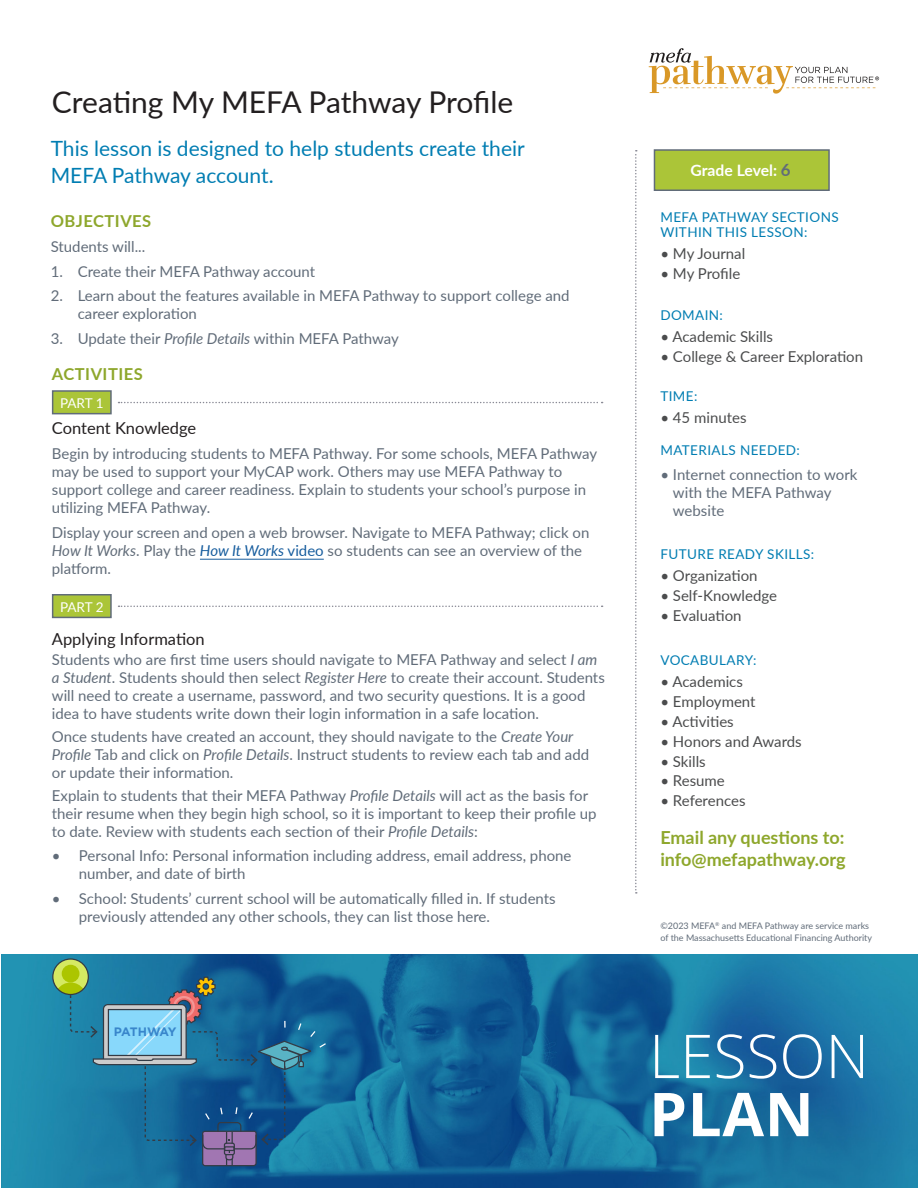
<style>
.page{position:relative;width:918px;height:1188px;background:#fff}
.page>*{position:absolute;margin:0;border:0;box-sizing:border-box;transform-origin:0 0}
.t1{font:300 60.45px "Open Sans";color:#fff}
.t2{font:700 60.45px "Open Sans";color:#fff}
.t3{font:30px "Lato";letter-spacing:-.005em;color:#231f20}
.t4{font:21px "Lato";color:#007db2}
.t5{font:700 18px "Lato";color:#8ea72c}
.t6{font:16.5px "Lato";color:#231f20}
.t7{font:700 16.5px "Lato";letter-spacing:.03em;color:#8ea72c}
.t8{font:700 15.75px "Lato";letter-spacing:-.005em;color:#fff}
.t9{font:15px/18px "Lato";color:#616c79}
.t10{font:15px "Lato";color:#4b4c4d}
.t11{font:13.5px/15px "Lato";letter-spacing:.03em;color:#007db2}
.t12{font:13.5px "Lato";letter-spacing:-.025em;color:#fff}
.t13{font:700 12.15px "Gotham";letter-spacing:-.08em;color:#3986cb}
.t14{font:9px/12px "Lato";color:#616c79}
.s1{font-style:italic}
.s2{font-style:italic;color:#175d9e}
.s3{color:#175d9e}
.s4{font-size:16.95px;color:#616c79}
</style>
<div class="page">
<hr style="left:200px;top:559px;width:124px;height:1px;background:#175d9e">
<svg style="left:119px;top:402px;width:484px;height:1px"></svg>
<div style="left:53px;top:391px;width:58px;height:23px;background:#abc538"></div>
<div style="left:52px;top:390px;width:60px;height:24px;border:2px solid #616c79"></div>
<svg style="left:635px;top:150px;width:2px;height:744px"></svg>
<img style="left:1px;top:954px;width:917px;height:234px">
<svg style="left:53px;top:959px;width:35px;height:36px"></svg>
<div style="left:62px;top:965px;width:17px;height:17px;background:#acc500;border-radius:50%"></div>
<svg style="left:58px;top:982px;width:25px;height:13px"></svg>
<div style="left:52px;top:958px;width:37px;height:37px;border:1px solid #343b45;border-radius:50%"></div>
<svg style="left:69px;top:976px;width:258px;height:191px;background:#2c76a0"></svg>
<div style="left:654px;top:149px;width:176px;height:42px;background:#abc538;border:2px solid #616c79"></div>
<svg style="left:649px;top:48px;width:230px;height:46px"></svg>
<svg style="left:119px;top:606px;width:484px;height:1px"></svg>
<div style="left:53px;top:595px;width:58px;height:22px;background:#abc538"></div>
<div style="left:52px;top:594px;width:60px;height:24px;border:2px solid #616c79"></div>
<p class="t3" style="left:52px;top:80px;width:463px">Creating My MEFA Pathway Profile</p>
<p class="t4" style="left:51px;top:133px;width:476px">This lesson is designed to help students create their</p>
<p class="t4" style="left:51px;top:160px;width:224px">MEFA Pathway account.</p>
<p class="t7" style="left:51px;top:209px;width:102px">OBJECTIVES</p>
<p class="t9" style="left:51px;top:237px;width:96px">Students will...</p>
<p class="t9" style="left:51px;top:262px;width:266px">1. Create their MEFA Pathway account</p>
<p class="t9" style="left:78px;top:286px;width:493px;text-indent:-27px">2. Learn about the features available in MEFA Pathway to support college and career exploration</p>
<p class="t9" style="left:51px;top:329px;width:350px">3. Update their <span class="s1">Profile Details</span> within MEFA Pathway</p>
<p class="t7" style="left:52px;top:362px;width:92px">ACTIVITIES</p>
<p class="t12" style="left:60px;top:393px;width:45px">PART 1</p>
<p class="t6" style="left:52px;top:416px;width:146px">Content Knowledge</p>
<p class="t9" style="left:52px;top:444px;width:547px">Begin by introducing students to MEFA Pathway. For some schools, MEFA Pathway may be used to support your MyCAP work. Others may use MEFA Pathway to support college and career readiness. Explain to students your school’s purpose in utilizing MEFA Pathway.</p>
<p class="t9" style="left:52px;top:523px;width:539px">Display your screen and open a web browser. Navigate to MEFA Pathway; click on<br><span class="s1">How It Works</span>. Play the <span class="s2">How It Works</span> <span class="s3">video</span> so students can see an overview of the platform.</p>
<p class="t12" style="left:60px;top:597px;width:45px">PART 2</p>
<p class="t6" style="left:52px;top:627px;width:154px">Applying Information</p>
<p class="t9" style="left:52px;top:650px;width:554px">Students who are first time users should navigate to MEFA Pathway and select <span class="s1">I am a Student</span>. Students should then select <span class="s1">Register Here</span> to create their account. Students will need to create a username, password, and two security questions. It is a good idea to have students write down their login information in a safe location.</p>
<p class="t9" style="left:52px;top:727px;width:539px">Once students have created an account, they should navigate to the <span class="s1">Create Your<br>Profile</span> Tab and click on <span class="s1">Profile Details</span>. Instruct students to review each tab and add or update their information.</p>
<p class="t9" style="left:52px;top:786px;width:546px">Explain to students that their MEFA Pathway <span class="s1">Profile Details</span> will act as the basis for their resume when they begin high school, so it is important to keep their profile up to date. Review with students each section of their <span class="s1">Profile Details</span>:</p>
<p class="t9" style="left:79px;top:846px;width:494px;text-indent:-27px">• Personal Info: Personal information including address, email address, phone number, and date of birth</p>
<p class="t9" style="left:79px;top:889px;width:478px;text-indent:-27px">• School: Students’ current school will be automatically filled in. If students previously attended any other schools, they can list those here.</p>
<p class="t13" style="left:114px;top:1024px;width:64px">PATHWAY</p>
<p class="t8" style="left:691px;top:159px;width:102px">Grade Level: <span class="s4">6</span></p>
<p class="t11" style="left:660px;top:209px;width:180px">MEFA PATHWAY SECTIONS<br>WITHIN THIS LESSON:</p>
<p class="t10" style="left:660px;top:242px;width:86px">• My Journal</p>
<p class="t10" style="left:660px;top:262px;width:81px">• My Profile</p>
<p class="t11" style="left:660px;top:307px;width:64px">DOMAIN:</p>
<p class="t10" style="left:660px;top:326px;width:114px">• Academic Skills</p>
<p class="t10" style="left:660px;top:346px;width:204px">• College &amp; Career Exploration</p>
<p class="t11" style="left:660px;top:388px;width:39px">TIME:</p>
<p class="t10" style="left:660px;top:407px;width:88px">• 45 minutes</p>
<p class="t11" style="left:660px;top:442px;width:141px">MATERIALS NEEDED:</p>
<p class="t9" style="left:673px;top:465px;width:186px;text-indent:-13px">• Internet connection to work with the MEFA Pathway website</p>
<p class="t11" style="left:660px;top:546px;width:155px">FUTURE READY SKILLS:</p>
<p class="t10" style="left:660px;top:565px;width:99px">• Organization</p>
<p class="t10" style="left:660px;top:585px;width:118px">• Self-Knowledge</p>
<p class="t10" style="left:660px;top:605px;width:83px">• Evaluation</p>
<p class="t11" style="left:660px;top:652px;width:97px">VOCABULARY:</p>
<p class="t10" style="left:660px;top:671px;width:84px">• Academics</p>
<p class="t10" style="left:660px;top:691px;width:97px">• Employment</p>
<p class="t10" style="left:660px;top:711px;width:75px">• Activities</p>
<p class="t10" style="left:660px;top:731px;width:143px">• Honors and Awards</p>
<p class="t10" style="left:660px;top:750px;width:47px">• Skills</p>
<p class="t10" style="left:660px;top:770px;width:66px">• Resume</p>
<p class="t10" style="left:660px;top:790px;width:87px">• References</p>
<p class="t5" style="left:660px;top:824px;width:186px">Email any questions to:</p>
<p class="t5" style="left:660px;top:846px;width:187px">info@mefapathway.org</p>
<p class="t14" style="left:660px;top:920px;width:213px">©2023 MEFA<sup>®</sup> and MEFA Pathway are service marks of the Massachusetts Educational Financing Authority</p>
<p class="t1" style="left:649px;top:1015px;width:221px">LESSON</p>
<p class="t2" style="left:649px;top:1072px;width:166px">PLAN</p>
</div>
